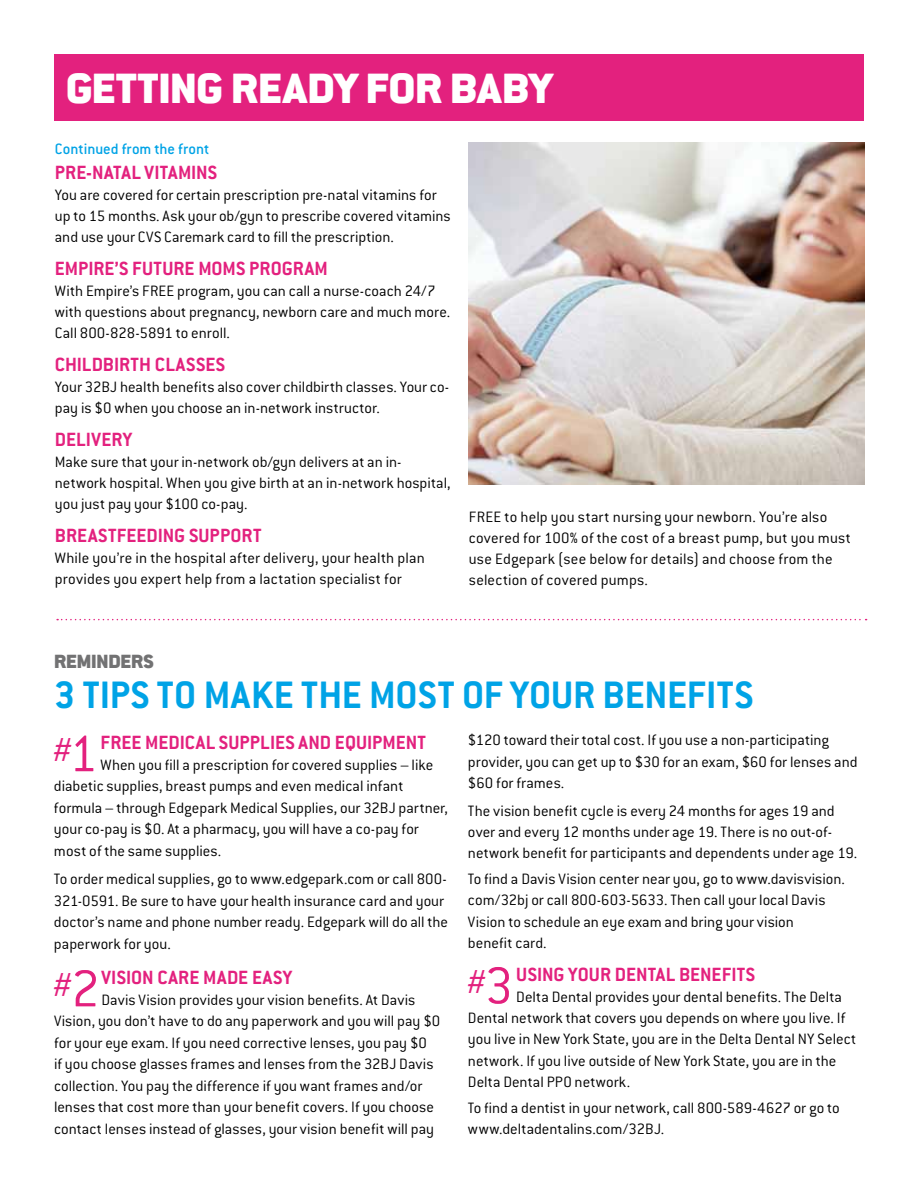
<style>
.page{position:relative;width:918px;height:1188px;background:#fff}
.page>*{position:absolute;margin:0;border:0;box-sizing:border-box;transform-origin:0 0}
.t1{font:900 46.5px "Conduit ITC Std";letter-spacing:.01em;color:#fff}
.t2{font:700 42px "Conduit ITC";letter-spacing:.01em;color:#00a3e6}
.t3{font:300 36.45px "Conduit ITC";color:#e3217e}
.t4{font:700 21px "Conduit ITC";letter-spacing:.01em;color:#e3217e}
.t5{font:900 21px "Conduit ITC Std";letter-spacing:-.005em;color:#727273}
.t6{font:300 16.5px/21.5px "Conduit ITC";letter-spacing:.005em;color:#000}
.t7{font:500 16.5px "Conduit ITC";color:#00a3e6}
.s1{font-size:56.7px}
</style>
<div class="page">
<div style="left:54px;top:54px;width:810px;height:67px;background:#e3217e"></div>
<img style="left:469px;top:142px;width:396px;height:342px">
<svg style="left:57px;top:619px;width:810px;height:1px"></svg>
<h1 class="t1" style="left:66px;top:60px;width:488px">GETTING READY FOR BABY</h1>
<p class="t7" style="left:55px;top:140px;width:156px">Continued from the front</p>
<p class="t4" style="left:55px;top:160px;width:48px">PRE-NATA</p>
<p class="t4" style="left:131px;top:160px;width:33px">L VITAMINS</p>
<p class="t6" style="left:55px;top:184px;width:397px;line-height:21px">You are covered for certain prescription pre-natal vitamins for up to 15 months. Ask your ob/gyn to prescribe covered vitamins and use your CVS Caremark card to fill the prescription.</p>
<p class="t4" style="left:55px;top:256px;width:169px">EMPIRE’S FUTURE MOMS</p>
<p class="t4" style="left:249px;top:256px;width:56px">PROGRAM</p>
<p class="t6" style="left:55px;top:280px;width:397px;line-height:21px">With Empire’s FREE program, you can call a nurse-coach 24/7 with questions about pregnancy, newborn care and much more.<br>Call 800-828-5891 to enroll.</p>
<p class="t4" style="left:55px;top:352px;width:58px">CHILDBIRT</p>
<p class="t4" style="left:139px;top:352px;width:48px">H CLASSES</p>
<p class="t6" style="left:55px;top:376px;width:396px;line-height:21px">Your 32BJ health benefits also cover childbirth classes. Your co&shy;pay is $0 when you choose an in-network instructor.</p>
<p class="t4" style="left:55px;top:427px;width:79px">DELIVERY</p>
<p class="t6" style="left:55px;top:451px;width:397px;line-height:21px">Make sure that your in-network ob/gyn delivers at an in&shy;network hospital. When you give birth at an in-network hospital, you just pay your $100 co-pay.</p>
<p class="t4" style="left:55px;top:523px;width:22px">BREASTFEE</p>
<p class="t4" style="left:147px;top:523px;width:95px">DING SUPPORT</p>
<p class="t6" style="left:55px;top:548px;width:371px;line-height:21px">While you’re in the hospital after delivery, your health plan provides you expert help from a lactation specialist for</p>
<p class="t6" style="left:469px;top:506px;width:384px;line-height:21px">FREE to help you start nursing your newborn. You’re also covered for 100% of the cost of a breast pump, but you must use Edgepark (see below for details) and choose from the selection of covered pumps.</p>
<p class="t5" style="left:54px;top:648px;width:101px">REMINDERS</p>
<h2 class="t2" style="left:54px;top:671px;width:337px">3 TIPSTO MAKETHEMOST</h2>
<h2 class="t2" style="left:462px;top:671px;width:160px">OF YOUR BENEFITS</h2>
<h3 class="t3" style="left:52px;top:730px;width:47px">#<span class="s1">1</span></h3>
<p class="t4" style="left:101px;top:730px;width:294px">FREE MEDICAL SUPPLIES AND EQUIPMENT</p>
<p class="t6" style="left:54px;top:754px;width:396px;text-indent:47px">When you fill a prescription for covered supplies – like diabetic supplies, breast pumps and even medical infant formula – through Edgepark Medical Supplies, our 32BJ partner, your co-pay is $0. At a pharmacy, you will have a co-pay for most of the same supplies.</p>
<p class="t6" style="left:54px;top:868px;width:396px">To order medical supplies, go to www.edgepark.com or call 800- 321-0591. Be sure to have your health insurance card and your doctor’s name and phone number ready. Edgepark will do all the paperwork for you.</p>
<h3 class="t3" style="left:52px;top:965px;width:49px">#<span class="s1">2</span></h3>
<p class="t4" style="left:101px;top:965px;width:10px">VISION</p>
<p class="t4" style="left:157px;top:965px;width:136px">CARE MADEEASY</p>
<p class="t6" style="left:54px;top:989px;width:388px;text-indent:47px">Davis Vision provides your vision benefits. At Davis Vision, you don’t have to do any paperwork and you will pay $0 for your eye exam. If you need corrective lenses, you pay $0<br>if you choose glasses frames and lenses from the 32BJ Davis collection. You pay the difference if you want frames and/or lenses that cost more than your benefit covers. If you choose contact lenses instead of glasses, your vision benefit will pay</p>
<p class="t6" style="left:468px;top:730px;width:391px">$120 toward their total cost. If you use a non-participating provider, you can get up to $30 for an exam, $60 for lenses and $60 for frames.</p>
<p class="t6" style="left:468px;top:800px;width:391px">The vision benefit cycle is every 24 months for ages 19 and over and every 12 months under age 19. There is no out-of&shy;network benefit for participants and dependents under age 19.</p>
<p class="t6" style="left:468px;top:868px;width:379px">To find a Davis Vision center near you, go to www.davisvision. com/32bj or call 800-603-5633. Then call your local Davis Vision to schedule an eye exam and bring your vision<br>benefit card.</p>
<h3 class="t3" style="left:466px;top:962px;width:49px">#<span class="s1">3</span></h3>
<p class="t4" style="left:516px;top:962px;width:10px">USIN</p>
<p class="t4" style="left:554px;top:962px;width:84px">G YOUR DENTA</p>
<p class="t4" style="left:666px;top:962px;width:24px">L BENEFITS</p>
<p class="t6" style="left:468px;top:986px;width:390px;text-indent:48px">Delta Dental provides your dental benefits. The Delta Dental network that covers you depends on where you live. If you live in New York State, you are in the Delta Dental NY Select network. If you live outside of New York State, you are in the Delta Dental PPO network.</p>
<p class="t6" style="left:468px;top:1097px;width:373px">To find a dentist in your network, call 800-589-4627 or go to www.deltadentalins.com/32BJ.</p>
</div>
